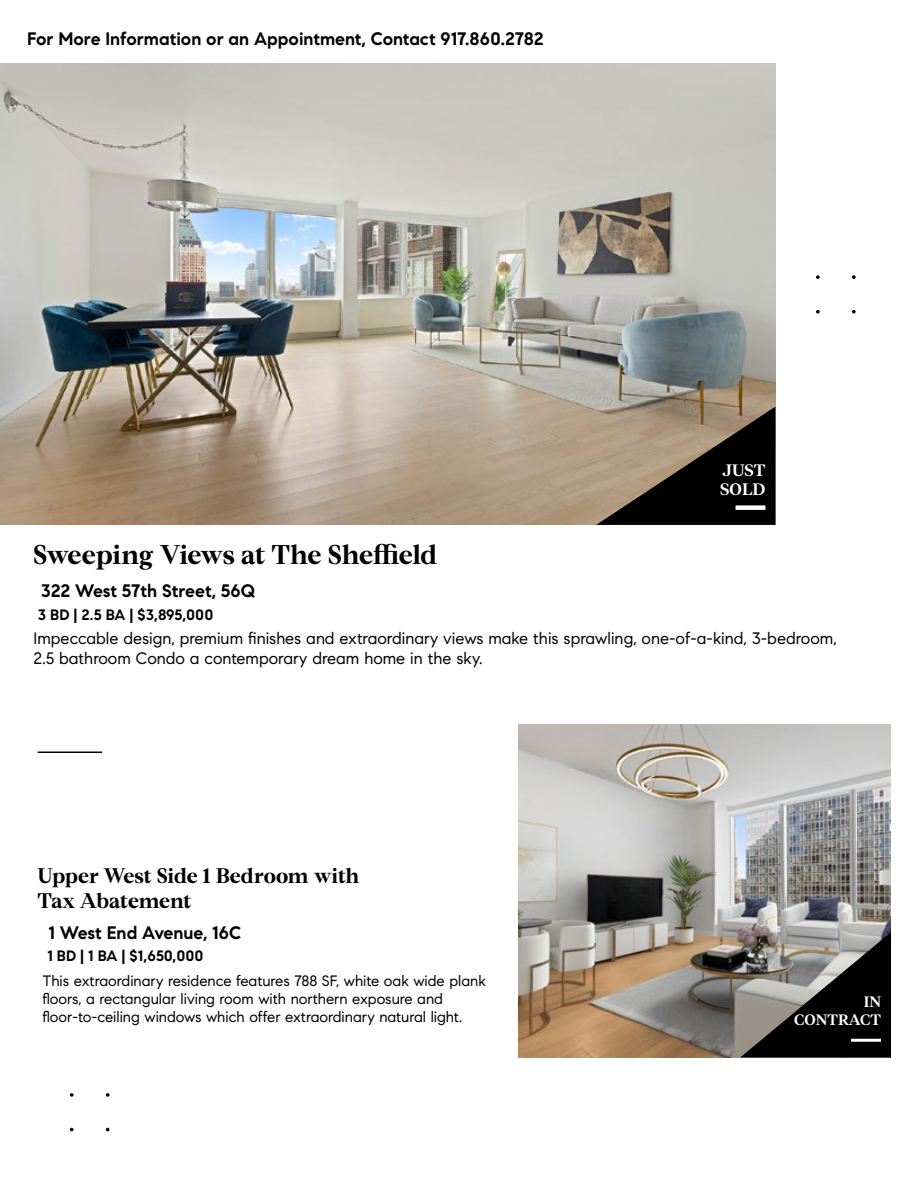
<style>
.page{position:relative;width:918px;height:1188px;background:#fff}
.page>*{position:absolute;margin:0;border:0;box-sizing:border-box;transform-origin:0 0}
.t1{font:700 27px "Compass Serif";letter-spacing:-.03em;color:#000}
.t2{font:700 21px/25.2px "Compass Serif";letter-spacing:-.015em;color:#000}
.t3{font:700 18px "Compass Sans";color:#000}
.t4{font:16.5px/19.8px "Compass Sans";color:#000}
.t5{font:500 16.5px/19.8px "Tiempos Headline";color:#fff;scale:1.04 1}
.t6{font:15px/18px "Compass Sans";color:#000}
.t7{font:700 15px "Compass Sans";color:#000}
.t8{font:500 15px/18px "Tiempos Headline";color:#fff;text-align:right;scale:1.04 1}
</style>
<div class="page">
<svg style="left:816px;top:310px;width:4px;height:4px"></svg>
<svg style="left:852px;top:310px;width:4px;height:4px"></svg>
<svg style="left:816px;top:275px;width:4px;height:4px"></svg>
<svg style="left:852px;top:275px;width:4px;height:4px"></svg>
<hr style="left:38px;top:752px;width:64px;height:1px;background:#000">
<img style="left:0;top:64px;width:775px;height:461px">
<svg style="left:596px;top:407px;width:179px;height:118px"></svg>
<div style="left:736px;top:505px;width:29px;height:5px;background:#fff"></div>
<img style="left:519px;top:725px;width:372px;height:332px">
<svg style="left:70px;top:1128px;width:4px;height:3px"></svg>
<svg style="left:106px;top:1128px;width:4px;height:3px"></svg>
<svg style="left:70px;top:1093px;width:4px;height:4px"></svg>
<svg style="left:106px;top:1093px;width:4px;height:4px"></svg>
<svg style="left:740px;top:932px;width:151px;height:125px"></svg>
<hr style="left:851px;top:1039px;width:30px;height:3px;background:#fff">
<p class="t3" style="left:27px;top:28px;width:518px">For More Information or an Appointment, Contact 917.860.2782</p>
<h1 class="t1" style="left:33px;top:538px;width:406px">Sweeping Views at The Sheffield</h1>
<p class="t5" style="left:720px;top:459px;width:45px">JUST<br>SOLD</p>
<p class="t3" style="left:41px;top:579px;width:216px">322 West 57th Street, 56Q</p>
<p class="t7" style="left:38px;top:606px;width:177px">3 BD | 2.5 BA | $3,895,000</p>
<p class="t4" style="left:34px;top:628px;width:805px">Impeccable design, premium finishes and extraordinary views make this sprawling, one-of-a-kind, 3-bedroom,<br>2.5 bathroom Condo a contemporary dream home in the sky.</p>
<h2 class="t2" style="left:38px;top:862px;width:323px">Upper West Side 1 Bedroom with<br>Tax Abatement</h2>
<p class="t3" style="left:49px;top:922px;width:194px">1 West End Avenue, 16C</p>
<p class="t7" style="left:47px;top:947px;width:158px">1 BD | 1 BA | $1,650,000</p>
<p class="t6" style="left:42px;top:971px;width:445px">This extraordinary residence features 788 SF, white oak wide plank floors, a rectangular living room with northern exposure and floor-to-ceiling windows which offer extraordinary natural light.</p>
<p class="t8" style="left:794px;top:992px;width:85px">IN<br>CONTRACT</p>
</div>
